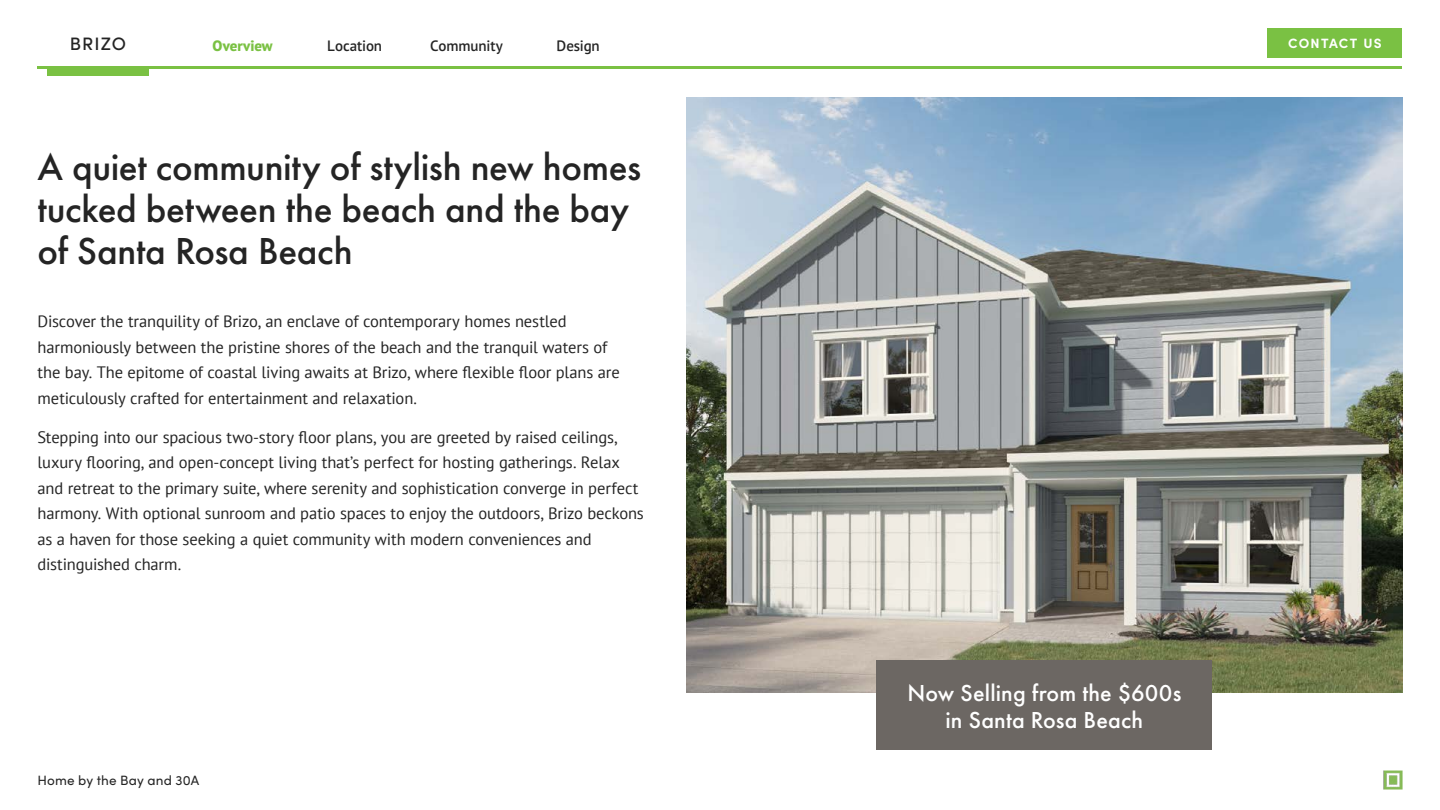
<style>
.page{position:relative;width:1440px;height:810px;background:#fff}
.page>*{position:absolute;margin:0;border:0;box-sizing:border-box;transform-origin:0 0}
.t1{font:500 39px/42px "Futura PT";letter-spacing:-.01em;color:#242424}
.t2{font:500 24px/27px "Futura PT";letter-spacing:.005em;color:#fff;text-align:center}
.t3{font:500 18px "Sofia Pro";letter-spacing:.06em;color:#242424}
.t4{font:16.5px/25.5px "PT Sans";letter-spacing:-.005em;color:#242424}
.t5{font:600 15px "PT Sans Pro";letter-spacing:-.005em;color:#242424}
.t6{font:800 15px "PT Sans Pro";color:#7ac143}
.t7{font:13.5px "Sofia Pro";letter-spacing:.005em;color:#242424}
.t8{font:700 13.5px "Sofia Pro";letter-spacing:.09em;color:#fff}
</style>
<div class="page">
<div style="left:1268px;top:28px;width:134px;height:30px;background:#7ac143"></div>
<img style="left:1384px;top:771px;width:18px;height:18px">
<div style="left:47px;top:68px;width:101px;height:7px;background:#7ac143"></div>
<hr style="left:38px;top:66px;width:1364px;height:3px;background:#7ac143">
<img style="left:686px;top:97px;width:716px;height:596px">
<div style="left:877px;top:660px;width:335px;height:90px;background:#6c6763"></div>
<p class="t3" style="left:70px;top:31px;width:58px">BRIZO</p>
<p class="t6" style="left:213px;top:35px;width:62px">Overview</p>
<p class="t5" style="left:430px;top:36px;width:74px">Community</p>
<p class="t5" style="left:557px;top:36px;width:45px">Design</p>
<p class="t5" style="left:327px;top:36px;width:56px">Location</p>
<p class="t8" style="left:1288px;top:33px;width:95px">CONTACT US</p>
<h1 class="t1" style="left:38px;top:146px;width:605px">A quiet community of stylish new homes tucked between the beach and the bay of Santa Rosa Beach</h1>
<p class="t4" style="left:38px;top:308px;width:584px">Discover the tranquility of Brizo, an enclave of contemporary homes nestled harmoniously between the pristine shores of the beach and the tranquil waters of the bay. The epitome of coastal living awaits at Brizo, where flexible floor plans are meticulously crafted for entertainment and relaxation.</p>
<p class="t4" style="left:38px;top:424px;width:608px">Stepping into our spacious two-story floor plans, you are greeted by raised ceilings, luxury flooring, and open-concept living that’s perfect for hosting gatherings. Relax and retreat to the primary suite, where serenity and sophistication converge in perfect harmony. With optional sunroom and patio spaces to enjoy the outdoors, Brizo beckons as a haven for those seeking a quiet community with modern conveniences and distinguished charm.</p>
<p class="t7" style="left:38px;top:770px;width:163px">Home by the Bay and 30A</p>
<h2 class="t2" style="left:907px;top:679px;width:275px">Now Selling from the $600s in Santa Rosa Beach</h2>
</div>
